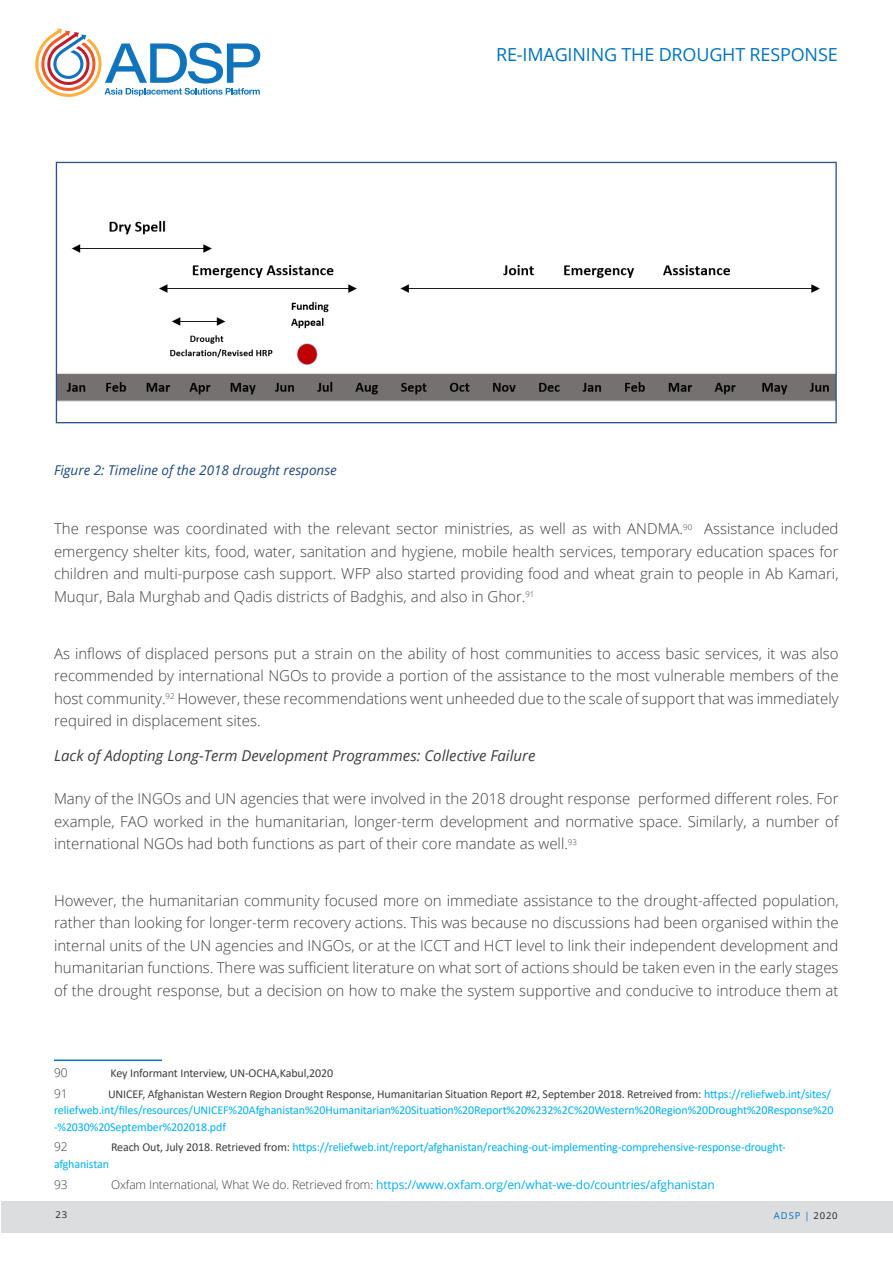
<style>
.page{position:relative;width:893px;height:1263px;background:#fff}
.page>*{position:absolute;margin:0;border:0;box-sizing:border-box;transform-origin:0 0}
.t1{font:18px "Open Sans";letter-spacing:-.01em;color:#0073bc}
.t2{font:300 15px/22.5px "Open Sans";color:#3e3e3f;text-align:justify}
.Heading_4{font:italic 15px "Open Sans";color:#3e3e3f}
.t3{font:italic 13.5px "Open Sans";color:#1f497d}
.Footnote{font:12px/16.5px "Calibri";letter-spacing:-.01em;color:#00aeef}
.Footnote-2{font:12px "Open Sans";letter-spacing:-.01em;color:#00aeef}
.Footnote-3{font:12px "Calibri";letter-spacing:-.01em;color:#3e3e3f}
.Footnote-4{font:300 12px "Open Sans";letter-spacing:-.01em;color:#3e3e3f}
.t4{font:9.45px "Open Sans";letter-spacing:.095em;color:#0073bc}
.t5{font:9.45px "Open Sans";color:#231f20}
.s1{color:#3e3e3f}
.s2{font-weight:300;color:#3e3e3f}
.s3{color:#231f20}
</style>
<div class="page">
<hr style="left:892px;top:1201px;width:1px;height:31px;background:#dcdddf">
<div style="left:1px;top:1201px;width:891px;height:31px;background:#dcdddf"></div>
<svg style="left:35px;top:29px;width:225px;height:68px"></svg>
<img style="left:55px;top:161px;width:782px;height:263px">
<hr style="left:54px;top:1059px;width:108px;height:2px;background:#0073bc">
<p class="t1" style="left:496px;top:42px;width:343px">RE-IMAGINING THE DROUGHT RESPONSE</p>
<p class="t3" style="left:54px;top:461px;width:284px">Figure 2: Timeline of the 2018 drought response</p>
<p class="t2" style="left:54px;top:517px;width:786px">The response was coordinated with the relevant sector ministries, as well as with ANDMA.<sup>90</sup> Assistance included emergency shelter kits, food, water, sanitation and hygiene, mobile health services, temporary education spaces for children and multi-purpose cash support. WFP also started providing food and wheat grain to people in Ab Kamari, Muqur, Bala Murghab and Qadis districts of Badghis, and also in Ghor.<sup>91</sup></p>
<p class="t2" style="left:54px;top:641px;width:786px">As inflows of displaced persons put a strain on the ability of host communities to access basic services, it was also recommended by international NGOs to provide a portion of the assistance to the most vulnerable members of the host community.<sup>92</sup> However, these recommendations went unheeded due to the scale of support that was immediately required in displacement sites.</p>
<p class="Heading_4" style="left:54px;top:745px;width:483px">Lack of Adopting Long-Term Development Programmes: Collective Failure</p>
<p class="t2" style="left:54px;top:787px;width:786px">Many of the INGOs and UN agencies that were involved in the 2018 drought response performed different roles. For example, FAO worked in the humanitarian, longer-term development and normative space. Similarly, a number of international NGOs had both functions as part of their core mandate as well.<sup>93</sup></p>
<p class="t2" style="left:54px;top:888px;width:786px">However, the humanitarian community focused more on immediate assistance to the drought-affected population, rather than looking for longer-term recovery actions. This was because no discussions had been organised within the internal units of the UN agencies and INGOs, or at the ICCT and HCT level to link their independent development and humanitarian functions. There was sufficient literature on what sort of actions should be taken even in the early stages of the drought response, but a decision on how to make the system supportive and conducive to introduce them at</p>
<p class="Footnote-4" style="left:54px;top:1064px;width:15px">90</p>
<p class="Footnote-3" style="left:111px;top:1064px;width:224px">Key Informant Interview, UN-OCHA,Kabul,2020</p>
<p class="Footnote-4" style="left:54px;top:1085px;width:15px">91</p>
<p class="Footnote" style="left:54px;top:1085px;width:781px;text-indent:54px"><span class="s1">UNICEF, Afghanistan Western Region Drought Response, Humanitarian Situation Report #2, September 2018. Retreived from:</span> https://reliefweb.int/sites/ reliefweb.int/files/resources/UNICEF%20Afghanistan%20Humanitarian%20Situation%20Report%20%232%2C%20Western%20Region%20Drought%20Response%20 -%2030%20September%202018.pdf</p>
<p class="Footnote-4" style="left:54px;top:1139px;width:15px">92</p>
<p class="Footnote" style="left:111px;top:1139px;width:676px"><span class="s1">Reach Out, July 2018. Retrieved from:</span> https://reliefweb.int/report/afghanistan/reaching-out-implementing-comprehensive-response-drought-</p>
<p class="Footnote" style="left:54px;top:1155px;width:57px">afghanistan</p>
<p class="Footnote-4" style="left:54px;top:1176px;width:15px">93</p>
<p class="Footnote-2" style="left:111px;top:1176px;width:605px"><span class="s2">Oxfam International, What We do. Retrieved from:</span> https://www.oxfam.org/en/what-we-do/countries/afghanistan</p>
<p class="t5" style="left:55px;top:1208px;width:13px">23</p>
<p class="t4" style="left:774px;top:1209px;width:65px">ADSP | <span class="s3">2020</span></p>
</div>
